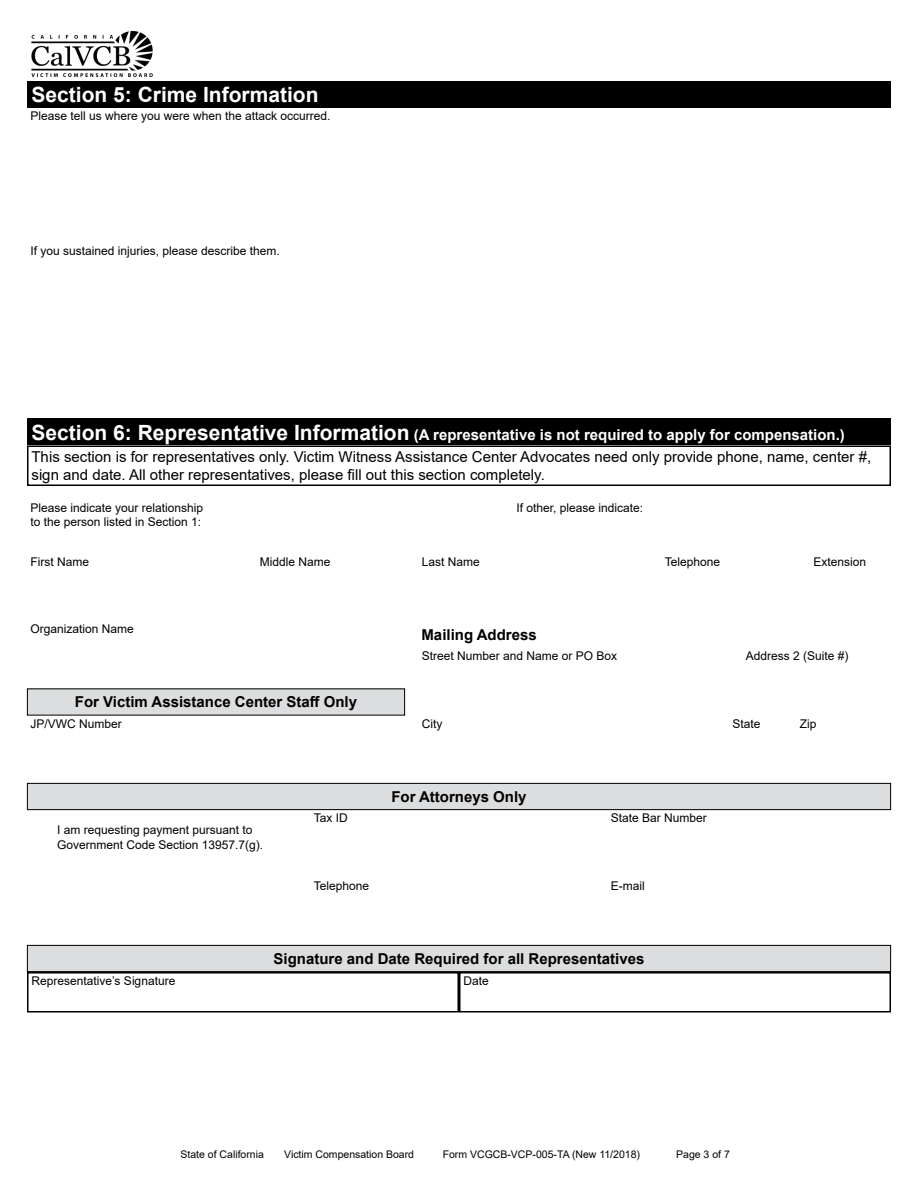
<style>
.page{position:relative;width:918px;height:1188px;background:#fff}
.page>*{position:absolute;margin:0;border:0;box-sizing:border-box;transform-origin:0 0}
.Section_Heading{font:700 21px "Arial";color:#fff}
.Section_Instructions{font:15px/18px "Arial";color:#000}
.Form_Field_Group_Lab{font:700 15px "Arial";color:#000}
.Section_Heading-2{font:700 15px "Arial";color:#fff}
.Subsection_Heading{font:700 15px "Arial";color:#000}
.Form_Field_Label{font:12px/14.4px "Arial";color:#000}
.t1{font:10.5px "Arial";color:#000}
.s1{font-size:21px}
</style>
<div class="page">
<img style="left:31px;top:30px;width:122px;height:48px">
<div style="left:27px;top:81px;width:864px;height:27px;background:#000"></div>
<div style="left:27px;top:418px;width:864px;height:28px;background:#000"></div>
<div style="left:27px;top:446px;width:864px;height:40px;border:2px solid #000"></div>
<div style="left:27px;top:689px;width:378px;height:26px;background:#dcddde"></div>
<div style="left:27px;top:783px;width:864px;height:27px;background:#dcddde"></div>
<div style="left:27px;top:783px;width:864px;height:27px;border:1px solid #000"></div>
<div style="left:27px;top:945px;width:864px;height:27px;background:#dcddde"></div>
<div style="left:27px;top:945px;width:864px;height:27px;border:1px solid #000"></div>
<div style="left:27px;top:972px;width:432px;height:40px;border:2px solid #000"></div>
<div style="left:459px;top:972px;width:432px;height:40px;border:2px solid #000"></div>
<h2 class="Section_Heading" style="left:32px;top:80px;width:289px">Section 5: Crime Information</h2>
<p class="Form_Field_Label" style="left:30px;top:109px;width:302px">Please tell us where you were when the attack occurred.</p>
<p class="Form_Field_Label" style="left:30px;top:244px;width:251px">If you sustained injuries, please describe them.</p>
<h2 class="Section_Heading-2" style="left:32px;top:424px;width:815px"><span class="s1">Section 6: Representative Information</span> (A representative is not required to apply for compensation.)</h2>
<p class="Section_Instructions" style="left:32px;top:448px;width:841px">This section is for representatives only. Victim Witness Assistance Center Advocates need only provide phone, name, center #, sign and date. All other representatives, please fill out this section completely.</p>
<p class="Form_Field_Label" style="left:30px;top:500px;width:174px">Please indicate your relationship to the person listed in Section 1:</p>
<p class="Form_Field_Label" style="left:516px;top:500px;width:128px">If other, please indicate:</p>
<p class="Form_Field_Label" style="left:30px;top:554px;width:60px">First Name</p>
<p class="Form_Field_Label" style="left:260px;top:554px;width:72px">Middle Name</p>
<p class="Form_Field_Label" style="left:422px;top:554px;width:60px">Last Name</p>
<p class="Form_Field_Label" style="left:665px;top:554px;width:57px">Telephone</p>
<p class="Form_Field_Label" style="left:813px;top:554px;width:54px">Extension</p>
<p class="Form_Field_Label" style="left:30px;top:622px;width:105px">Organization Name</p>
<h3 class="Subsection_Heading" style="left:422px;top:624px;width:117px">Mailing Address</h3>
<p class="Form_Field_Label" style="left:422px;top:649px;width:197px">Street Number and Name or PO Box</p>
<p class="Form_Field_Label" style="left:746px;top:649px;width:104px">Address 2 (Suite #)</p>
<h3 class="Form_Field_Group_Lab" style="left:75px;top:692px;width:284px">For Victim Assistance Center Staff Only</h3>
<p class="Form_Field_Label" style="left:30px;top:716px;width:93px">JP/VWC Number</p>
<p class="Form_Field_Label" style="left:422px;top:716px;width:22px">City</p>
<p class="Form_Field_Label" style="left:732px;top:716px;width:30px">State</p>
<p class="Form_Field_Label" style="left:800px;top:716px;width:18px">Zip</p>
<h3 class="Form_Field_Group_Lab" style="left:391px;top:786px;width:137px">For Attorneys Only</h3>
<p class="Form_Field_Label" style="left:57px;top:823px;width:208px">I am requesting payment pursuant to<br>Government Code Section 13957.7(g).</p>
<p class="Form_Field_Label" style="left:314px;top:811px;width:36px">Tax ID</p>
<p class="Form_Field_Label" style="left:611px;top:811px;width:98px">State Bar Number</p>
<p class="Form_Field_Label" style="left:314px;top:878px;width:57px">Telephone</p>
<p class="Form_Field_Label" style="left:611px;top:878px;width:35px">E-mail</p>
<h3 class="Form_Field_Group_Lab" style="left:274px;top:948px;width:372px">Signature and Date Required for all Representatives</h3>
<p class="Form_Field_Label" style="left:32px;top:974px;width:145px">Representative’s Signature</p>
<p class="Form_Field_Label" style="left:464px;top:974px;width:27px">Date</p>
<p class="t1" style="left:181px;top:1147px;width:85px">State of California</p>
<p class="t1" style="left:284px;top:1147px;width:131px">Victim Compensation Board</p>
<p class="t1" style="left:443px;top:1147px;width:199px">Form VCGCB-VCP-005-TA (New 11/2018)</p>
<p class="t1" style="left:676px;top:1147px;width:55px">Page 3 of 7</p>
</div>
